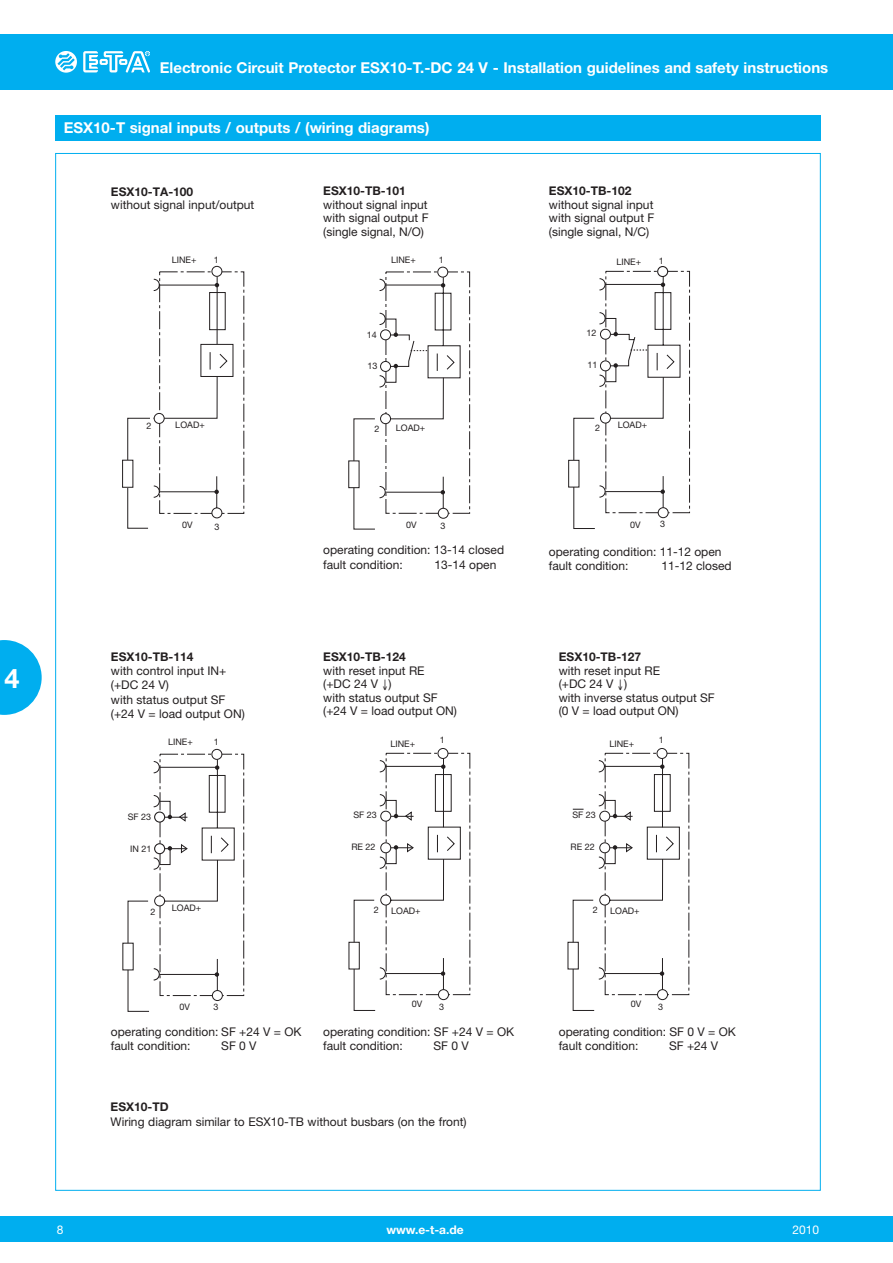
<style>
.page{position:relative;width:893px;height:1263px;background:#fff}
.page>*{position:absolute;margin:0;border:0;box-sizing:border-box;transform-origin:0 0}
.t1{font:700 27px "Helvetica Neue LT";color:#fff}
.t2{font:700 15px "Helvetica Neue LT";color:#fff}
.t3{font:12px/13.5px "Helvetica Neue LT";color:#231f20}
.t4{font:700 12px "Helvetica Neue LT";color:#231f20}
.t5{font:700 12px "Helvetica Neue LT";color:#fff}
.t6{font:12px "Helvetica Neue LT";color:#fff}
.t7{font:9px "Helvetica Neue LT";color:#231f20}
</style>
<div class="page">
<div style="left:0;top:1216px;width:893px;height:26px;background:#00aeef"></div>
<div style="left:0;top:34px;width:893px;height:55px;background:#00aeef"></div>
<svg style="left:55px;top:51px;width:22px;height:22px"></svg>
<svg style="left:83px;top:51px;width:67px;height:21px"></svg>
<svg style="left:0;top:640px;width:42px;height:75px"></svg>
<div style="left:212px;top:266px;width:10px;height:11px;border:1px solid #231f20;border-radius:50%"></div>
<svg style="left:122px;top:276px;width:112px;height:253px"></svg>
<div style="left:154px;top:413px;width:10px;height:10px;background:#fff;border-radius:50%"></div>
<div style="left:154px;top:413px;width:10px;height:11px;border:1px solid #231f20;border-radius:50%"></div>
<div style="left:160px;top:754px;width:84px;height:242px;border:1px dashed #231f20"></div>
<div style="left:212px;top:749px;width:10px;height:10px;background:#fff;border-radius:50%"></div>
<div style="left:212px;top:749px;width:10px;height:11px;border:1px solid #231f20;border-radius:50%"></div>
<svg style="left:127px;top:759px;width:108px;height:253px"></svg>
<div style="left:438px;top:748px;width:10px;height:11px;border:1px solid #231f20;border-radius:50%"></div>
<svg style="left:353px;top:758px;width:108px;height:253px"></svg>
<div style="left:386px;top:272px;width:84px;height:242px;border:1px dashed #231f20"></div>
<div style="left:438px;top:508px;width:10px;height:10px;background:#fff;border-radius:50%"></div>
<div style="left:438px;top:508px;width:11px;height:11px;border:1px solid #231f20;border-radius:50%"></div>
<div style="left:438px;top:267px;width:10px;height:10px;background:#fff;border-radius:50%"></div>
<div style="left:437px;top:267px;width:11px;height:10px;border:1px solid #231f20;border-radius:50%"></div>
<div style="left:348px;top:461px;width:11px;height:27px;background:#fff;border:1px solid #231f20"></div>
<svg style="left:379px;top:277px;width:82px;height:232px"></svg>
<div style="left:605px;top:271px;width:85px;height:242px;border:1px dashed #231f20"></div>
<div style="left:658px;top:267px;width:10px;height:9px;background:#fff;border-radius:50%"></div>
<div style="left:657px;top:266px;width:11px;height:11px;border:1px solid #231f20;border-radius:50%"></div>
<svg style="left:568px;top:276px;width:113px;height:253px"></svg>
<div style="left:657px;top:748px;width:10px;height:11px;border:1px solid #231f20;border-radius:50%"></div>
<svg style="left:572px;top:758px;width:108px;height:253px"></svg>
<div style="left:55px;top:115px;width:766px;height:25px;background:#00aeef"></div>
<h1 class="t1" style="left:4px;top:662px;width:17px">4</h1>
<p class="t2" style="left:160px;top:58px;width:670px">Electronic Circuit Protector ESX10-T.-DC 24 V - Installation guidelines and safety instructions</p>
<p class="t2" style="left:64px;top:118px;width:367px">ESX10-T signal inputs / outputs / (wiring diagrams)</p>
<p class="t4" style="left:111px;top:184px;width:84px">ESX10-TA-100</p>
<p class="t3" style="left:111px;top:198px;width:145px">without signal input/output</p>
<p class="t4" style="left:323px;top:183px;width:84px">ESX10-TB-101</p>
<p class="t3" style="left:323px;top:197px;width:107px;text-align:justify">without signal input with signal output F (single signal, N/O)</p>
<p class="t4" style="left:549px;top:183px;width:84px">ESX10-TB-102</p>
<p class="t3" style="left:549px;top:197px;width:107px;text-align:justify">without signal input with signal output F (single signal, N/C)</p>
<p class="t7" style="left:172px;top:255px;width:26px">LINE+</p>
<p class="t7" style="left:214px;top:254px;width:7px">1</p>
<p class="t7" style="left:391px;top:254px;width:26px">LINE+</p>
<p class="t7" style="left:439px;top:254px;width:7px">1</p>
<p class="t7" style="left:616px;top:256px;width:26px">LINE+</p>
<p class="t7" style="left:659px;top:255px;width:7px">1</p>
<p class="t7" style="left:367px;top:329px;width:12px">14</p>
<p class="t7" style="left:367px;top:361px;width:12px">13</p>
<p class="t7" style="left:586px;top:328px;width:12px">12</p>
<p class="t7" style="left:588px;top:359px;width:12px">11</p>
<p class="t7" style="left:147px;top:420px;width:7px">2</p>
<p class="t7" style="left:175px;top:420px;width:31px">LOAD+</p>
<p class="t7" style="left:375px;top:423px;width:7px">2</p>
<p class="t7" style="left:396px;top:422px;width:31px">LOAD+</p>
<p class="t7" style="left:595px;top:423px;width:7px">2</p>
<p class="t7" style="left:618px;top:420px;width:31px">LOAD+</p>
<p class="t7" style="left:182px;top:520px;width:12px">0V</p>
<p class="t7" style="left:215px;top:521px;width:7px">3</p>
<p class="t7" style="left:406px;top:519px;width:12px">0V</p>
<p class="t7" style="left:440px;top:520px;width:7px">3</p>
<p class="t7" style="left:630px;top:519px;width:12px">0V</p>
<p class="t7" style="left:660px;top:519px;width:7px">3</p>
<p class="t3" style="left:323px;top:543px;width:182px;line-height:14.4px">operating condition: 13-14 closed fault condition:</p>
<p class="t3" style="left:435px;top:558px;width:63px">13-14 open</p>
<p class="t3" style="left:549px;top:544px;width:174px;line-height:14.4px">operating condition: 11-12 open fault condition:</p>
<p class="t3" style="left:661px;top:559px;width:72px">11-12 closed</p>
<p class="t4" style="left:111px;top:649px;width:84px">ESX10-TB-114</p>
<p class="t3" style="left:111px;top:663px;width:135px;line-height:14.4px">with control input IN+ (+DC 24 V)<br>with status output SF (+24 V = load output ON)</p>
<p class="t4" style="left:323px;top:649px;width:84px">ESX10-TB-124</p>
<p class="t3" style="left:323px;top:663px;width:135px">with reset input RE<br>(+DC 24 V ↓)<br>with status output SF (+24 V = load output ON)</p>
<p class="t4" style="left:559px;top:649px;width:84px">ESX10-TB-127</p>
<p class="t3" style="left:559px;top:663px;width:158px">with reset input RE<br>(+DC 24 V ↓)<br>with inverse status output SF (0 V = load output ON)</p>
<p class="t7" style="left:168px;top:737px;width:26px">LINE+</p>
<p class="t7" style="left:214px;top:736px;width:7px">1</p>
<p class="t7" style="left:390px;top:738px;width:26px">LINE+</p>
<p class="t7" style="left:440px;top:735px;width:7px">1</p>
<p class="t7" style="left:609px;top:738px;width:26px">LINE+</p>
<p class="t7" style="left:659px;top:735px;width:7px">1</p>
<p class="t7" style="left:128px;top:812px;width:25px">SF 23</p>
<p class="t7" style="left:130px;top:843px;width:23px">IN 21</p>
<p class="t7" style="left:353px;top:810px;width:25px">SF 23</p>
<p class="t7" style="left:351px;top:841px;width:26px">RE 22</p>
<p class="t7" style="left:572px;top:810px;width:25px">SF 23</p>
<p class="t7" style="left:570px;top:841px;width:26px">RE 22</p>
<p class="t7" style="left:150px;top:906px;width:7px">2</p>
<p class="t7" style="left:172px;top:902px;width:31px">LOAD+</p>
<p class="t7" style="left:374px;top:904px;width:7px">2</p>
<p class="t7" style="left:391px;top:906px;width:31px">LOAD+</p>
<p class="t7" style="left:593px;top:904px;width:7px">2</p>
<p class="t7" style="left:610px;top:906px;width:31px">LOAD+</p>
<p class="t7" style="left:180px;top:1001px;width:12px">0V</p>
<p class="t7" style="left:214px;top:1002px;width:7px">3</p>
<p class="t7" style="left:412px;top:999px;width:12px">0V</p>
<p class="t7" style="left:439px;top:1001px;width:7px">3</p>
<p class="t7" style="left:631px;top:999px;width:12px">0V</p>
<p class="t7" style="left:658px;top:1001px;width:7px">3</p>
<p class="t3" style="left:111px;top:1024px;width:192px;line-height:14.4px">operating condition: SF +24 V = OK fault condition:</p>
<p class="t3" style="left:221px;top:1039px;width:37px">SF 0 V</p>
<p class="t3" style="left:323px;top:1024px;width:192px;line-height:14.4px">operating condition: SF +24 V = OK fault condition:</p>
<p class="t3" style="left:433px;top:1039px;width:37px">SF 0 V</p>
<p class="t3" style="left:559px;top:1024px;width:179px;line-height:14.4px">operating condition: SF 0 V = OK fault condition:</p>
<p class="t3" style="left:669px;top:1039px;width:51px">SF +24 V</p>
<p class="t4" style="left:111px;top:1100px;width:60px">ESX10-TD</p>
<p class="t3" style="left:111px;top:1115px;width:357px">Wiring diagram similar to ESX10-TB without busbars (on the front)</p>
<p class="t5" style="left:386px;top:1222px;width:79px">www.e-t-a.de</p>
<p class="t6" style="left:57px;top:1222px;width:8px">8</p>
<p class="t6" style="left:792px;top:1222px;width:28px">2010</p>
</div>
